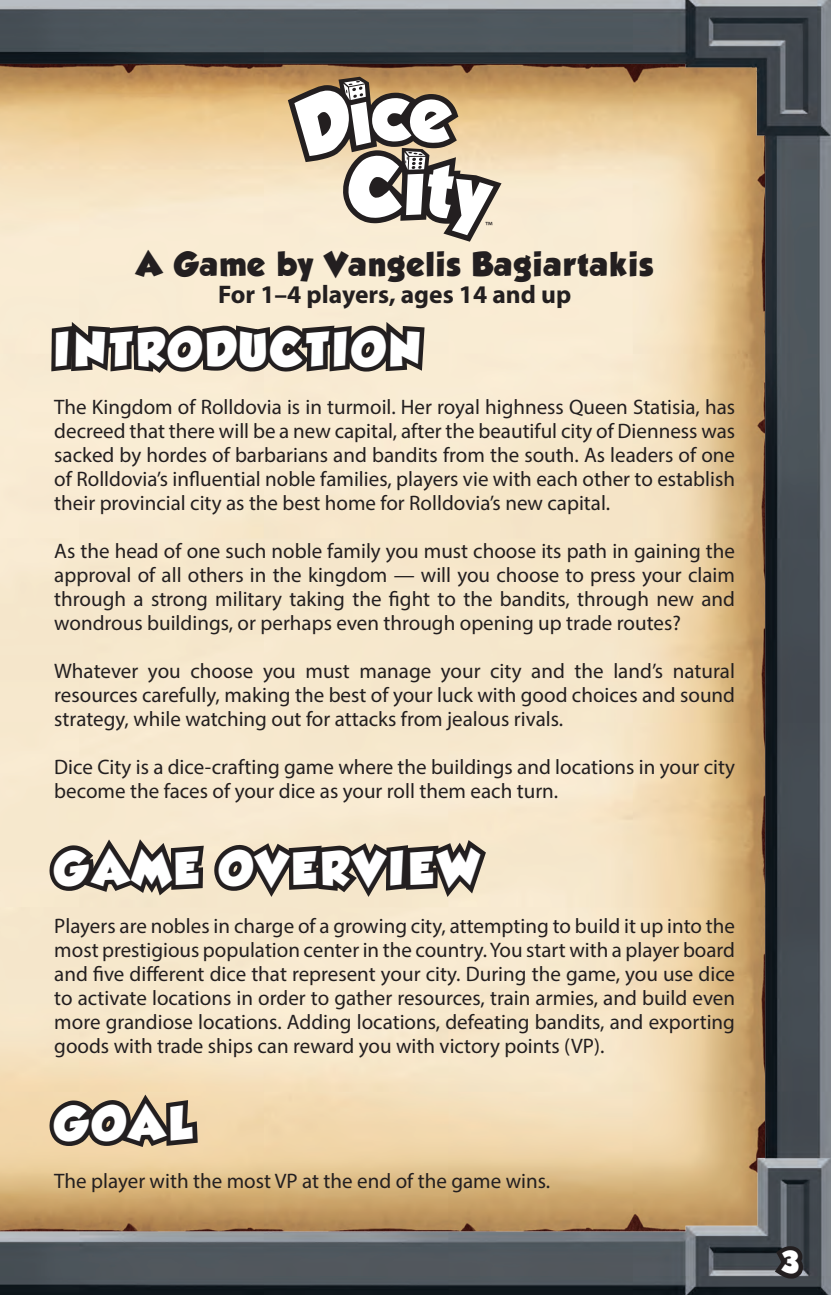
<style>
.page{position:relative;width:831px;height:1295px;background:#fff}
.page>*{position:absolute;margin:0;border:0;box-sizing:border-box;transform-origin:0 0}
.t1{font:42px "GROBOLD";letter-spacing:.1em;color:#fff}
.Sub-Header{font:30px "GROBOLD";letter-spacing:.05em;color:#231f20}
.t2{font:27px "GROBOLD";color:#fff}
.Sub-Header_2{font:700 25.5px "Myriad Pro";color:#231f20}
.t3{font:21px/24px "Myriad Pro";color:#231f20;text-align:justify}
.t4{font:12px "Myriad Pro";color:#231f20}
</style>
<div class="page">
<img style="left:0;top:0;width:830px;height:1294px">
<img style="left:0;top:818px;width:1px;height:393px">
<svg style="left:46px;top:312px;width:383px;height:67px;background:#857d72"></svg>
<svg style="left:43px;top:830px;width:448px;height:76px;background:#988f80"></svg>
<svg style="left:43px;top:1085px;width:159px;height:67px;background:#90816a"></svg>
<svg style="left:288px;top:77px;width:213px;height:165px"></svg>
<svg style="left:768px;top:1239px;width:41px;height:46px;background:#383b3f"></svg>
<p class="t4" style="left:485px;top:219px;width:9px">™</p>
<p class="Sub-Header" style="left:137px;top:246px;width:517px">A Game by Vangelis Bagiartakis</p>
<p class="Sub-Header_2" style="left:218px;top:277px;width:355px">For 1–4 players, ages 14 and up</p>
<p class="t1" style="left:54px;top:324px;width:368px">INTRODUCTION</p>
<p class="t3" style="left:54px;top:394px;width:682px">The Kingdom of Rolldovia is in turmoil. Her royal highness Queen Statisia, has decreed that there will be a new capital, after the beautiful city of Dienness was sacked by hordes of barbarians and bandits from the south. As leaders of one of Rolldovia’s influential noble families, players vie with each other to establish their provincial city as the best home for Rolldovia’s new capital.</p>
<p class="t3" style="left:54px;top:538px;width:682px">As the head of one such noble family you must choose its path in gaining the approval of all others in the kingdom — will you choose to press your claim through a strong military taking the fight to the bandits, through new and wondrous buildings, or perhaps even through opening up trade routes?</p>
<p class="t3" style="left:54px;top:658px;width:682px">Whatever you choose you must manage your city and the land’s natural resources carefully, making the best of your luck with good choices and sound strategy, while watching out for attacks from jealous rivals.</p>
<p class="t3" style="left:54px;top:754px;width:682px">Dice City is a dice-crafting game where the buildings and locations in your city become the faces of your dice as your roll them each turn.</p>
<p class="t1" style="left:54px;top:843px;width:426px">GAME OVERVIEW</p>
<p class="t3" style="left:54px;top:913px;width:682px">Players are nobles in charge of a growing city, attempting to build it up into the most prestigious population center in the country. You start with a player board and five different dice that represent your city. During the game, you use dice to activate locations in order to gather resources, train armies, and build even more grandiose locations. Adding locations, defeating bandits, and exporting goods with trade ships can reward you with victory points (VP).</p>
<p class="t1" style="left:54px;top:1098px;width:140px">GOAL</p>
<p class="t3" style="left:54px;top:1168px;width:497px">The player with the most VP at the end of the game wins.</p>
<p class="t2" style="left:781px;top:1246px;width:19px">3</p>
</div>
